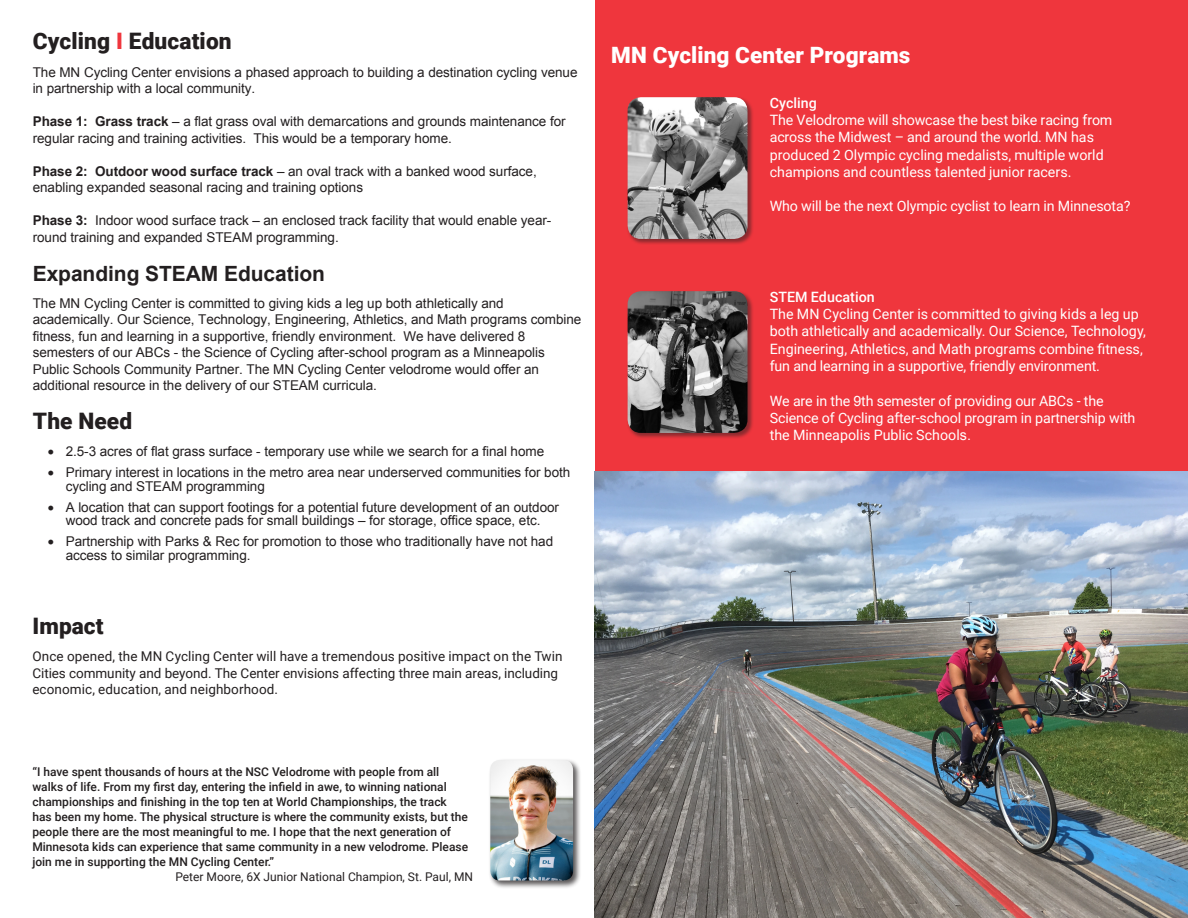
<style>
.page{position:relative;width:1188px;height:918px;background:#fff}
.page>*{position:absolute;margin:0;border:0;box-sizing:border-box;transform-origin:0 0}
.Pull_Text{font:900 22.65px "Roboto";letter-spacing:.005em;color:#231f20}
.Pull_Text-2{font:900 22.5px "Roboto";letter-spacing:.005em;color:#fff}
.Pull_Text-3{font:700 21px "Arial";letter-spacing:-.005em;color:#231f20}
.Pull_Text-4{font:14.25px/17.2px "Roboto";letter-spacing:-.01em;color:#fff}
.Pull_Text-5{font:13.5px/16.5px "Arial";letter-spacing:-.005em;color:#231f20}
.Pull_Text-6{font:13.5px/16.5px "Roboto";color:#231f20}
.Pull_Text-7{font:13.5px "Arial";letter-spacing:-.005em;color:#231f20}
.t1{font:500 12px/15px "Roboto";color:#231f20}
.t2{font:12px "Roboto";color:#231f20}
.s1{color:#ef363d}
.s2{font-weight:700}
.s3{font-style:inherit}
.s4{font-weight:500}
.s5{font-family:"Arial"}
</style>
<div class="page">
<div style="left:595px;top:0;width:593px;height:918px;background:#ef363d"></div>
<div style="left:626px;top:96px;width:128px;height:149px;background:#231f20;opacity:.5"></div>
<img style="left:628px;top:97px;width:120px;height:142px">
<div style="left:626px;top:290px;width:128px;height:149px;background:#231f20;opacity:.5"></div>
<img style="left:628px;top:291px;width:120px;height:142px">
<div style="left:488px;top:758px;width:94px;height:131px;background:#231f20;opacity:.75"></div>
<img style="left:490px;top:760px;width:83px;height:120px">
<img style="left:595px;top:472px;width:593px;height:446px">
<p class="Pull_Text" style="left:33px;top:25px;width:201px">Cycling <span class="s1">I</span> Education</p>
<p class="Pull_Text-5" style="left:33px;top:64px;width:546px">The MN Cycling Center envisions a phased approach to building a destination cycling venue in partnership with a local community.</p>
<p class="Pull_Text-5" style="left:33px;top:113px;width:535px"><span class="s2">Phase 1: Grass track</span> – a flat grass oval with demarcations and grounds maintenance for regular racing and training activities. <span class="s3">This would be a temporary home.</span></p>
<p class="Pull_Text-5" style="left:33px;top:163px;width:506px"><span class="s2">Phase 2: Outdoor wood surface track</span> – an oval track with a banked wood surface, enabling expanded seasonal racing and training options</p>
<p class="Pull_Text-5" style="left:33px;top:212px;width:520px"><span class="s2">Phase 3:</span> Indoor wood surface track – an enclosed track facility that would enable year&shy;round training and expanded STEAM programming.</p>
<p class="Pull_Text-3" style="left:33px;top:259px;width:294px">Expanding STEAM Education</p>
<p class="Pull_Text-5" style="left:33px;top:295px;width:550px">The MN Cycling Center is committed to giving kids a leg up both athletically and academically. Our Science, Technology, Engineering, Athletics, and Math programs combine fitness, fun and learning in a supportive, friendly environment. We have delivered 8 semesters of our ABCs - the Science of Cycling after-school program as a Minneapolis Public Schools Community Partner. The MN Cycling Center velodrome would offer an additional resource in the delivery of our STEAM curricula.</p>
<p class="Pull_Text" style="left:33px;top:405px;width:101px">The Need</p>
<p class="Pull_Text-7" style="left:48px;top:443px;width:498px">• <span class="s3">2.5-3 acres of flat grass surface</span> - temporary use while we search for a final home</p>
<p class="Pull_Text-5" style="left:66px;top:466px;width:506px;line-height:13.5px;text-indent:-18px">• Primary interest in locations in the metro area near underserved communities for both cycling and STEAM programming</p>
<p class="Pull_Text-5" style="left:48px;top:500px;width:513px;line-height:13.5px;text-align:center">• A location that can support footings for a potential future development of an outdoor wood track and concrete pads for small buildings – for storage, office space, etc.</p>
<p class="Pull_Text-5" style="left:66px;top:535px;width:489px;line-height:13.5px;text-indent:-18px">• Partnership with Parks &amp; Rec for promotion to those who traditionally have not had access to similar programming.</p>
<p class="Pull_Text" style="left:32px;top:610px;width:73px">Impact</p>
<p class="Pull_Text-6" style="left:32px;top:648px;width:532px">Once opened, the MN Cycling Center will have a tremendous positive impact on the Twin<br>Cities community and beyond. The Center envisions affecting three main areas, including economic, education, and neighborhood.</p>
<p class="t1" style="left:32px;top:764px;width:437px">“I have spent thousands of hours at the NSC Velodrome with people from all walks of life. From my first day, entering the infield in awe, to winning national championships and finishing in the top ten at World Championships, the track has been my home. The physical structure is where the community exists, but the people there are the most meaningful to me. I hope that the next generation of Minnesota kids can experience that same community in a new velodrome. Please join me in supporting the MN Cycling Center.”</p>
<p class="t2" style="left:175px;top:868px;width:299px">Peter Moore, 6X Junior National Champion, St. Paul, MN</p>
<p class="Pull_Text-2" style="left:611px;top:39px;width:301px">MN Cycling Center Programs</p>
<p class="Pull_Text-4" style="left:770px;top:94px;width:344px"><span class="s4">Cycling<br></span>The Velodrome will showcase the best bike racing from across the Midwest – and around the world. MN has produced 2 Olympic cycling medalists, multiple world champions and countless talented junior racers.</p>
<p class="Pull_Text-4" style="left:770px;top:197px;width:362px">Who will be the next Olympic cyclist to learn in Minnesota?</p>
<p class="Pull_Text-4" style="left:770px;top:288px;width:378px"><span class="s4">STEM Education<br></span>The MN Cycling Center is committed to giving kids a leg up both athletically and academically. Our Science, Technology, Engineering, Athletics, and Math programs combine fitness, fun and learning in a supportive, friendly environment.</p>
<p class="Pull_Text-4" style="left:770px;top:392px;width:367px">We are in the <span class="s5">9</span>th semester of providing our ABCs - the<br>Science of Cycling after-school program in partnership with the Minneapolis Public School<span class="s5">s.</span></p>
</div>
